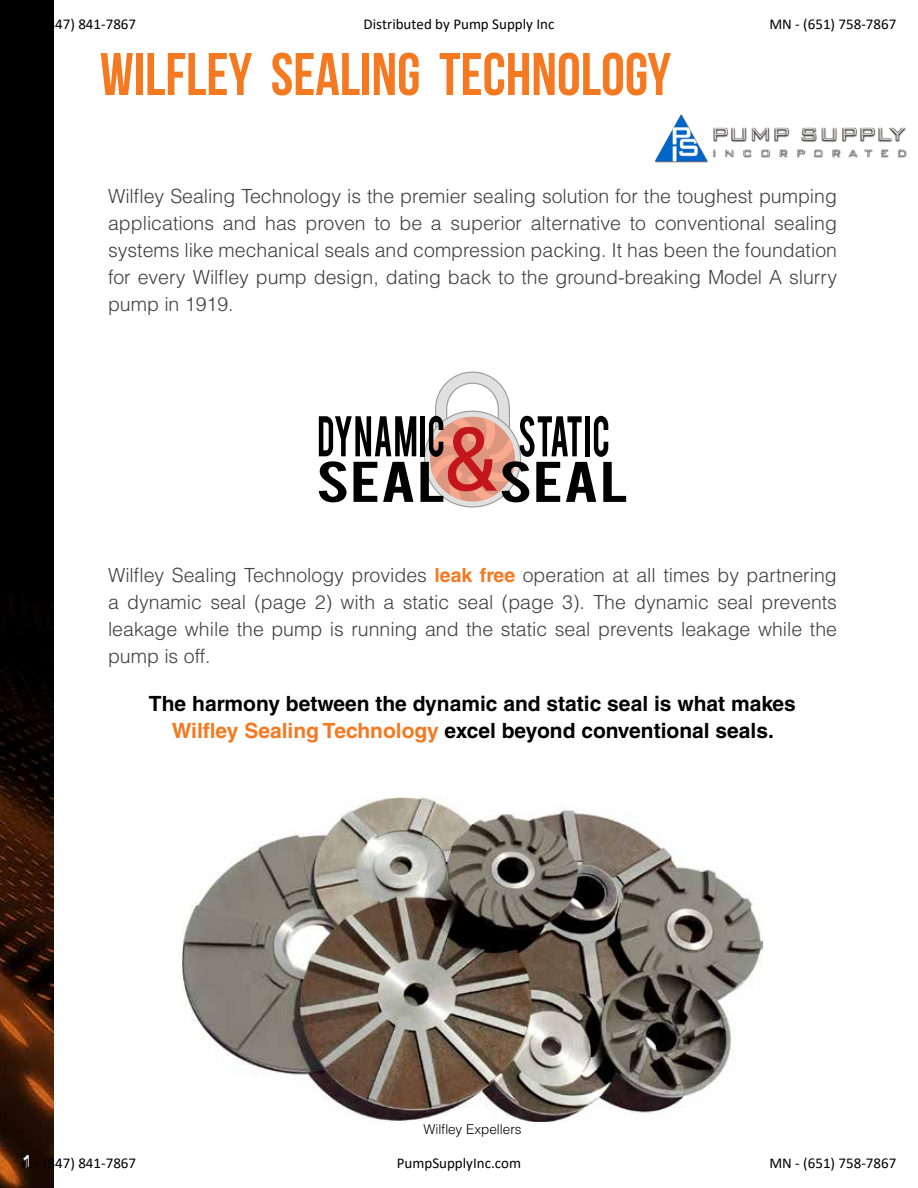
<style>
.page{position:relative;width:918px;height:1188px;background:#fff}
.page>*{position:absolute;margin:0;border:0;box-sizing:border-box;transform-origin:0 0}
.t1{font:60px "Bebas Neue";color:#f47920}
.t2{font:700 21px/27px "Helvetica LT Std";color:#000;text-align:center}
.t3{font:300 19.5px/27px "Helvetica LT Std";color:#414042;text-align:justify}
.t4{font:700 18px "Arial";color:#fff}
.t5{font:15px "Calibri";color:#000}
.t6{font:300 13.5px "Helvetica LT Std";color:#000}
.s1{font-weight:700;color:#f47920}
.s2{color:#f47920}
</style>
<div class="page">
<img style="left:0;top:0;width:54px;height:1188px">
<img style="left:183px;top:797px;width:579px;height:324px">
<svg style="left:319px;top:371px;width:307px;height:131px"></svg>
<img style="left:654px;top:115px;width:253px;height:47px">
<p class="t5" style="left:22px;top:13px;width:116px">IL - (847) 841-7867</p>
<p class="t5" style="left:364px;top:13px;width:192px">Distributed by Pump Supply Inc</p>
<p class="t5" style="left:769px;top:13px;width:128px">MN - (651) 758-7867</p>
<h1 class="t1" style="left:100px;top:41px;width:573px">WILFLEY SEALING TECHNOLOGY</h1>
<p class="t3" style="left:108px;top:182px;width:731px">Wilfley Sealing Technology is the premier sealing solution for the toughest pumping applications and has proven to be a superior alternative to conventional sealing systems like mechanical seals and compression packing. It has been the foundation for every Wilfley pump design, dating back to the ground-breaking Model A slurry pump in 1919.</p>
<p class="t3" style="left:108px;top:562px;width:731px">Wilfley Sealing Technology provides <span class="s1">leak free</span> operation at all times by partnering a dynamic seal (page 2) with a static seal (page 3). The dynamic seal prevents leakage while the pump is running and the static seal prevents leakage while the pump is off.</p>
<p class="t2" style="left:149px;top:690px;width:649px">The harmony between the dynamic and static seal is what makes<br><span class="s2">Wilfley Sealing Technology</span> excel beyond conventional seals.</p>
<p class="t6" style="left:423px;top:1121px;width:100px">Wilfley Expellers</p>
<p class="t4" style="left:22px;top:1149px;width:12px">1</p>
<p class="t5" style="left:22px;top:1153px;width:116px">IL - (847) 841-7867</p>
<p class="t5" style="left:397px;top:1153px;width:126px">PumpSupplyInc.com</p>
<p class="t5" style="left:769px;top:1153px;width:128px">MN - (651) 758-7867</p>
</div>
